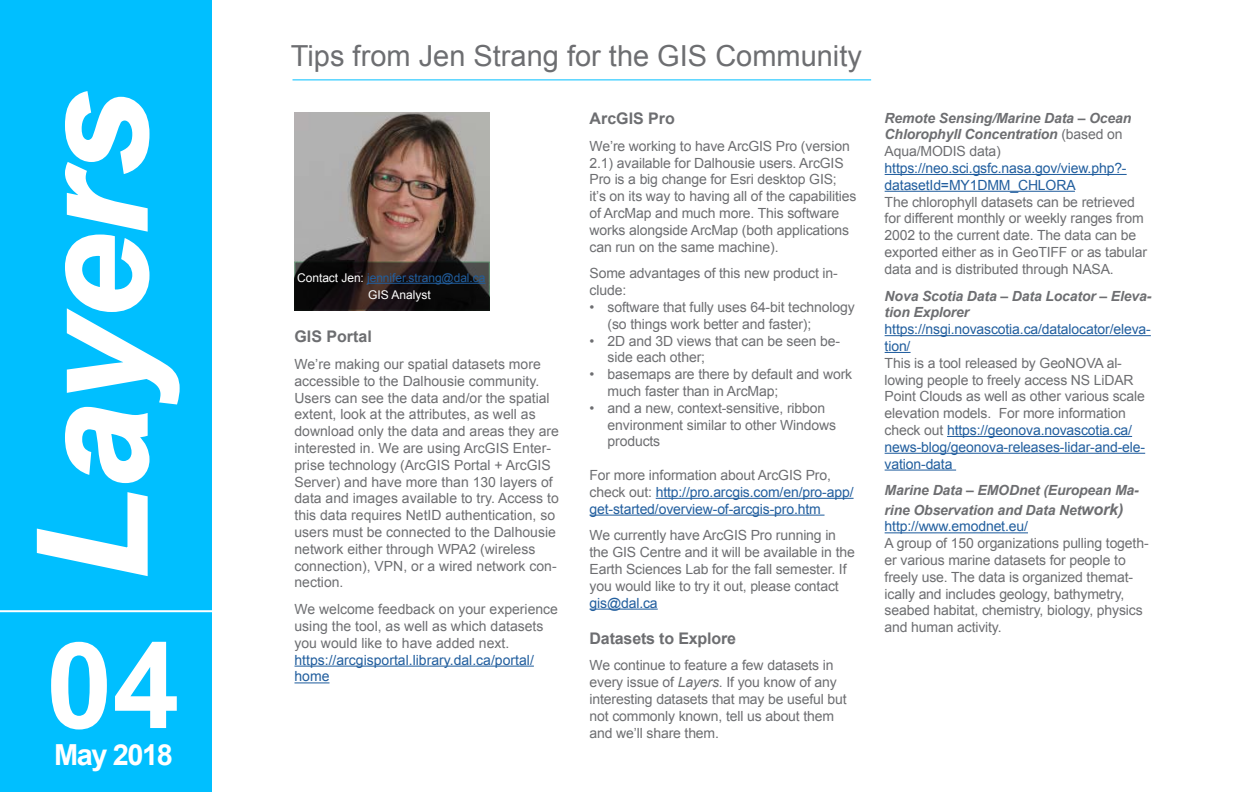
<style>
.page{position:relative;width:1260px;height:792px;background:#fff}
.page>*{position:absolute;margin:0;border:0;box-sizing:border-box;transform-origin:0 0}
.t1{font:italic 700 152px "Arial";color:#fff}
.t2{font:700 120px "Arial";color:#fff}
.t3{font:29px "Arial";color:#6d6e71}
.t4{font:700 29px "Arial";letter-spacing:-.05em;color:#fff}
.t5{font:700 16px "Arial";letter-spacing:-.005em;color:#6d6e71}
.t6{font:14px/16.8px "Arial";letter-spacing:-.01em;color:#6d6e71}
.t7{font:14px/16.8px "Arial";letter-spacing:-.01em;color:#215e9e}
.t8{font:italic 700 14px/16.8px "Arial";letter-spacing:-.01em;color:#6d6e71}
.t9{font:12px/17.3px "Arial";letter-spacing:-.005em;color:#215e9e}
.s1{color:#fff}
.s2{color:#6d6e71}
.s3{font-style:italic}
.s4{font-weight:400;font-style:normal}
.s5{color:#215e9e}
.s6{font-size:16px}
</style>
<div class="page">
<div style="left:0;top:0;width:212px;height:792px;background:#00bfff"></div>
<svg style="left:36px;top:492px;width:112px;height:85px"></svg>
<svg style="left:65px;top:91px;width:115px;height:393px"></svg>
<hr style="left:0;top:610px;width:212px;height:2px;background:#fff">
<hr style="left:293px;top:79px;width:578px;height:1px;background:#00bfff">
<hr style="left:295px;top:666px;width:239px;height:1px;background:#215e9e">
<hr style="left:295px;top:682px;width:35px;height:1px;background:#215e9e">
<hr style="left:656px;top:498px;width:198px;height:1px;background:#215e9e">
<hr style="left:590px;top:515px;width:235px;height:1px;background:#215e9e">
<hr style="left:590px;top:609px;width:68px;height:1px;background:#215e9e">
<hr style="left:885px;top:174px;width:242px;height:1px;background:#215e9e">
<hr style="left:885px;top:191px;width:190px;height:1px;background:#215e9e">
<hr style="left:885px;top:335px;width:266px;height:1px;background:#215e9e">
<svg style="left:885px;top:352px;width:26px;height:1px"></svg>
<hr style="left:947px;top:436px;width:185px;height:1px;background:#215e9e">
<hr style="left:885px;top:453px;width:260px;height:1px;background:#215e9e">
<hr style="left:885px;top:470px;width:71px;height:1px;background:#215e9e">
<hr style="left:885px;top:532px;width:143px;height:1px;background:#215e9e">
<img style="left:295px;top:112px;width:195px;height:150px">
<svg style="left:295px;top:262px;width:195px;height:48px;background:#1a1514"></svg>
<hr style="left:367px;top:283px;width:118px;height:1px;background:#215e9e">
<h1 class="t1" style="left:-5px;top:582px;width:492px;rotate:-90deg">Layers</h1>
<h2 class="t2" style="left:46px;top:607px;width:135px">04</h2>
<h3 class="t4" style="left:54px;top:736px;width:120px">May 2018</h3>
<h3 class="t3" style="left:291px;top:36px;width:573px">Tips from Jen Strang for the GIS Community</h3>
<p class="t9" style="left:368px;top:269px;width:119px;text-indent:-71px"><span class="s1">Contact Jen:</span> jennifer.strang@dal.ca<br><span class="s1">GIS Analyst</span></p>
<p class="t5" style="left:295px;top:326px;width:79px">GIS Portal</p>
<p class="t6" style="left:295px;top:356px;width:266px">We’re making our spatial datasets more accessible to the Dalhousie community.<br>Users can see the data and/or the spatial extent, look at the attributes, as well as download only the data and areas they are interested in. We are using ArcGIS Enter&shy;prise technology (ArcGIS Portal + ArcGIS Server) and have more than 130 layers of data and images available to try. Access to this data requires NetID authentication, so users must be connected to the Dalhousie network either through WPA2 (wireless connection), VPN, or a wired network con&shy;nection.</p>
<p class="t6" style="left:295px;top:601px;width:265px">We welcome feedback on your experience using the tool, as well as which datasets you would like to have added next.</p>
<p class="t7" style="left:295px;top:651px;width:241px">https://arcgisportal.library.dal.ca/portal/ home</p>
<p class="t5" style="left:590px;top:108px;width:87px">ArcGIS Pro</p>
<p class="t6" style="left:590px;top:138px;width:268px">We’re working to have ArcGIS Pro (version 2.1) available for Dalhousie users. ArcGIS Pro is a big change for Esri desktop GIS; it’s on its way to having all of the capabilities of ArcMap and much more. This software works alongside ArcMap (both applications can run on the same machine).</p>
<p class="t6" style="left:590px;top:265px;width:250px">Some advantages of this new product in&shy;clude:</p>
<p class="t6" style="left:608px;top:299px;width:249px;text-indent:-18px">• software that fully uses 64-bit technology (so things work better and faster);</p>
<p class="t6" style="left:608px;top:332px;width:234px;text-indent:-18px">• 2D and 3D views that can be seen be&shy;side each other;</p>
<p class="t6" style="left:608px;top:366px;width:246px;text-indent:-18px">• basemaps are there by default and work much faster than in ArcMap;</p>
<p class="t6" style="left:608px;top:400px;width:230px;text-indent:-18px">• and a new, context-sensitive, ribbon environment similar to other Windows products</p>
<p class="t7" style="left:590px;top:467px;width:265px"><span class="s2">For more information about ArcGIS Pro, check out:</span> http://pro.arcgis.com/en/pro-app/ get-started/overview-of-arcgis-pro.htm</p>
<p class="t6" style="left:590px;top:527px;width:267px">We currently have ArcGIS Pro running in the GIS Centre and it will be available in the Earth Sciences Lab for the fall semester. If you would like to try it out, please contact</p>
<p class="t7" style="left:590px;top:594px;width:70px">gis@dal.ca</p>
<p class="t5" style="left:590px;top:627px;width:148px">Datasets to Explore</p>
<p class="t6" style="left:590px;top:657px;width:259px">We continue to feature a few datasets in every issue of <span class="s3">Layers</span>. If you know of any interesting datasets that may be useful but not commonly known, tell us about them and we’ll share them.</p>
<p class="t8" style="left:885px;top:110px;width:248px">Remote Sensing/Marine Data – Ocean<br>Chlorophyll Concentration <span class="s4">(based on<br>Aqua/MODIS data)</span></p>
<p class="t7" style="left:885px;top:160px;width:244px">https://neo.sci.gsfc.nasa.gov/view.php?- datasetId=MY1DMM_CHLORA</p>
<p class="t6" style="left:885px;top:193px;width:264px">The chlorophyll datasets can be retrieved for different monthly or weekly ranges from 2002 to the current date. The data can be exported either as in GeoTIFF or as tabular data and is distributed through NASA.</p>
<p class="t8" style="left:885px;top:288px;width:268px">Nova Scotia Data – Data Locator – Eleva&shy;tion Explorer</p>
<p class="t7" style="left:885px;top:321px;width:268px">https://nsgi.novascotia.ca/datalocator/eleva&shy;tion/</p>
<p class="t6" style="left:885px;top:355px;width:262px">This is a tool released by GeoNOVA al&shy;lowing people to freely access NS LiDAR Point Clouds as well as other various scale elevation models. For more information check out <span class="s5">https://geonova.novascotia.ca/ news-blog/geonova-releases-lidar-and-ele&shy;vation-data</span></p>
<p class="t8" style="left:885px;top:481px;width:256px;line-height:19.2px">Marine Data – EMODnet (European Ma&shy;rine Observation and Data Net<span class="s6">work)</span></p>
<p class="t7" style="left:885px;top:518px;width:145px">http://www.emodnet.eu/</p>
<p class="t6" style="left:885px;top:535px;width:266px">A group of 150 organizations pulling togeth&shy;er various marine datasets for people to freely use. The data is organized themat&shy;ically and includes geology, bathymetry, seabed habitat, chemistry, biology, physics and human activity.</p>
</div>
